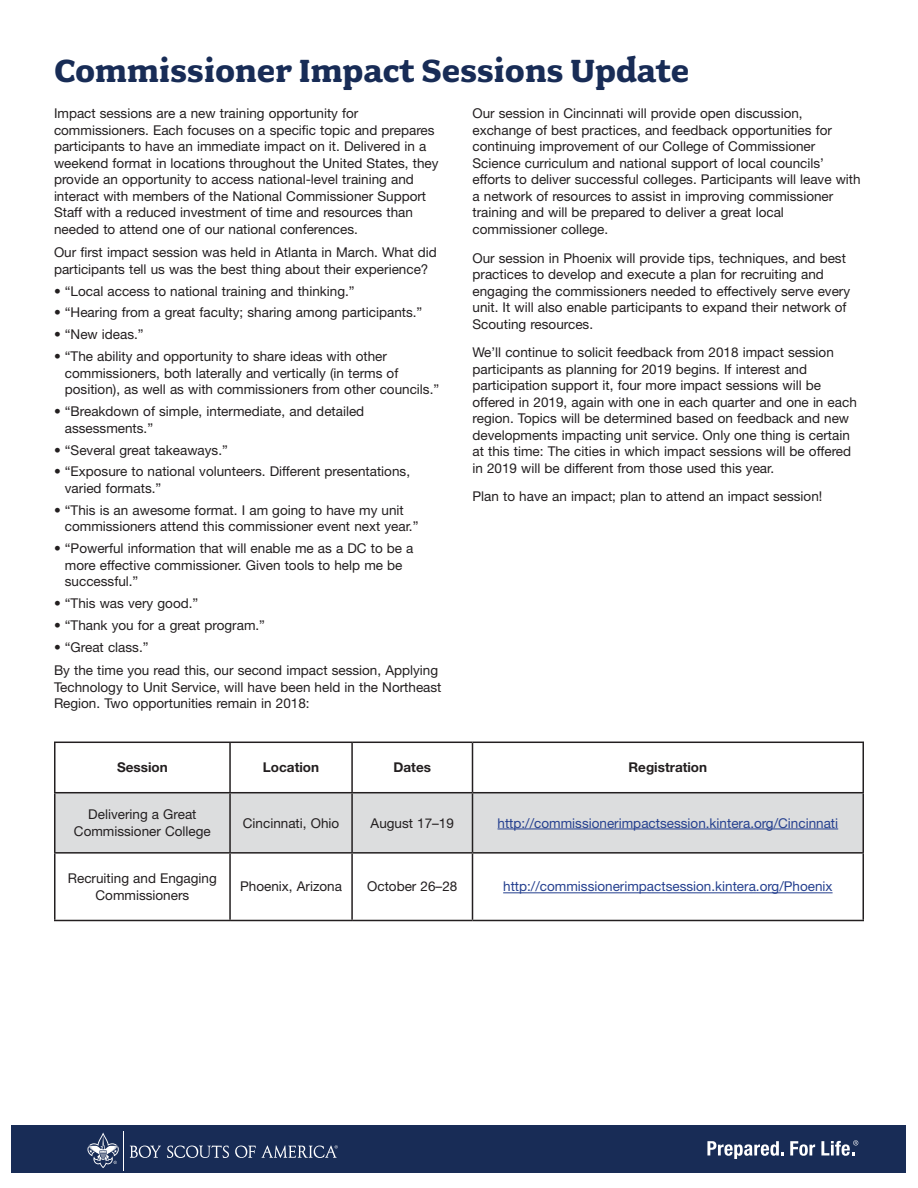
<style>
.page{position:relative;width:918px;height:1188px;background:#fff}
.page>*{position:absolute;margin:0;border:0;box-sizing:border-box;transform-origin:0 0}
.t1{font:700 36px "Fairplex Wide";letter-spacing:-.01em;color:#182c56}
.t2{font:13.5px/16.5px "Helvetica Neue LT Std";color:#231f20}
.t3{font:13.5px "Helvetica Neue LT Std";color:#25408f}
.t4{font:700 13.5px "Helvetica Neue LT Std";color:#231f20}
</style>
<div class="page">
<div style="left:12px;top:1126px;width:894px;height:47px;background:#182c56"></div>
<svg style="left:87px;top:1133px;width:32px;height:35px"></svg>
<hr style="left:123px;top:1131px;width:1px;height:40px;background:#fff">
<svg style="left:130px;top:1146px;width:31px;height:12px"></svg>
<svg style="left:167px;top:1146px;width:62px;height:12px"></svg>
<svg style="left:235px;top:1146px;width:21px;height:12px"></svg>
<svg style="left:262px;top:1145px;width:76px;height:13px"></svg>
<svg style="left:707px;top:1141px;width:77px;height:18px"></svg>
<svg style="left:790px;top:1141px;width:25px;height:15px"></svg>
<svg style="left:821px;top:1140px;width:37px;height:16px"></svg>
<div style="left:56px;top:793px;width:806px;height:59px;background:#dcddde"></div>
<hr style="left:54px;top:742px;width:176px;height:1px;background:#231f20">
<hr style="left:54px;top:743px;width:2px;height:49px;background:#231f20">
<hr style="left:230px;top:742px;width:122px;height:1px;background:#231f20">
<hr style="left:229px;top:743px;width:2px;height:49px;background:#231f20">
<hr style="left:352px;top:742px;width:120px;height:1px;background:#231f20">
<hr style="left:351px;top:743px;width:2px;height:49px;background:#231f20">
<hr style="left:472px;top:742px;width:392px;height:1px;background:#231f20">
<hr style="left:472px;top:743px;width:1px;height:49px;background:#231f20">
<hr style="left:862px;top:743px;width:2px;height:49px;background:#231f20">
<hr style="left:54px;top:792px;width:176px;height:1px;background:#231f20">
<hr style="left:54px;top:793px;width:2px;height:59px;background:#231f20">
<hr style="left:230px;top:792px;width:122px;height:1px;background:#231f20">
<hr style="left:229px;top:793px;width:2px;height:59px;background:#231f20">
<hr style="left:352px;top:792px;width:120px;height:1px;background:#231f20">
<hr style="left:351px;top:793px;width:2px;height:59px;background:#231f20">
<hr style="left:472px;top:792px;width:392px;height:1px;background:#231f20">
<hr style="left:472px;top:793px;width:1px;height:59px;background:#231f20">
<hr style="left:862px;top:793px;width:2px;height:59px;background:#231f20">
<hr style="left:54px;top:852px;width:176px;height:2px;background:#231f20">
<hr style="left:54px;top:854px;width:2px;height:66px;background:#231f20">
<hr style="left:230px;top:852px;width:122px;height:2px;background:#231f20">
<hr style="left:229px;top:854px;width:2px;height:66px;background:#231f20">
<hr style="left:352px;top:852px;width:120px;height:2px;background:#231f20">
<hr style="left:351px;top:854px;width:2px;height:66px;background:#231f20">
<hr style="left:472px;top:852px;width:392px;height:2px;background:#231f20">
<hr style="left:472px;top:854px;width:1px;height:66px;background:#231f20">
<hr style="left:862px;top:854px;width:2px;height:66px;background:#231f20">
<hr style="left:54px;top:920px;width:176px;height:1px;background:#231f20">
<hr style="left:230px;top:920px;width:122px;height:1px;background:#231f20">
<hr style="left:352px;top:920px;width:120px;height:1px;background:#231f20">
<hr style="left:472px;top:920px;width:392px;height:1px;background:#231f20">
<hr style="left:498px;top:829px;width:340px;height:1px;background:#25408f">
<hr style="left:503px;top:892px;width:330px;height:1px;background:#25408f">
<h1 class="t1" style="left:54px;top:50px;width:637px">Commissioner Impact Sessions Update</h1>
<p class="t2" style="left:54px;top:105px;width:386px">Impact sessions are a new training opportunity for commissioners. Each focuses on a specific topic and prepares participants to have an immediate impact on it. Delivered in a weekend format in locations throughout the United States, they provide an opportunity to access national-level training and interact with members of the National Commissioner Support Staff with a reduced investment of time and resources than needed to attend one of our national conferences.</p>
<p class="t2" style="left:54px;top:244px;width:384px">Our first impact session was held in Atlanta in March. What did participants tell us was the best thing about their experience?</p>
<p class="t2" style="left:54px;top:282px;width:302px">• “Local access to national training and thinking.”</p>
<p class="t2" style="left:54px;top:304px;width:370px">• “Hearing from a great faculty; sharing among participants.”</p>
<p class="t2" style="left:54px;top:326px;width:91px">• “New ideas.”</p>
<p class="t2" style="left:65px;top:348px;width:376px;text-indent:-11px">• “The ability and opportunity to share ideas with other commissioners, both laterally and vertically (in terms of position), as well as with commissioners from other councils.”</p>
<p class="t2" style="left:65px;top:403px;width:301px;text-indent:-11px">• “Breakdown of simple, intermediate, and detailed assessments.”</p>
<p class="t2" style="left:54px;top:441px;width:175px">• “Several great takeaways.”</p>
<p class="t2" style="left:65px;top:463px;width:347px;text-indent:-11px">• “Exposure to national volunteers. Different presentations, varied formats.”</p>
<p class="t2" style="left:65px;top:502px;width:355px;text-indent:-11px">• “This is an awesome format. I am going to have my unit commissioners attend this commissioner event next year.”</p>
<p class="t2" style="left:65px;top:540px;width:350px;text-indent:-11px">• “Powerful information that will enable me as a DC to be a more effective commissioner. Given tools to help me be successful.”</p>
<p class="t2" style="left:54px;top:595px;width:146px">• “This was very good.”</p>
<p class="t2" style="left:54px;top:617px;width:213px">• “Thank you for a great program.”</p>
<p class="t2" style="left:54px;top:635px;width:386px;line-height:23.2px">• “Great class.”<br>By the time you read this, our second impact session, Applying</p>
<p class="t2" style="left:54px;top:678px;width:389px">Technology to Unit Service, will have been held in the Northeast<br>Region. Two opportunities remain in 2018:</p>
<p class="t2" style="left:473px;top:105px;width:390px">Our session in Cincinnati will provide open discussion, exchange of best practices, and feedback opportunities for continuing improvement of our College of Commissioner Science curriculum and national support of local councils’ efforts to deliver successful colleges. Participants will leave with a network of resources to assist in improving commissioner training and will be prepared to deliver a great local commissioner college.</p>
<p class="t2" style="left:473px;top:249px;width:379px">Our session in Phoenix will provide tips, techniques, and best practices to develop and execute a plan for recruiting and engaging the commissioners needed to effectively serve every unit. It will also enable participants to expand their network of Scouting resources.</p>
<p class="t2" style="left:473px;top:344px;width:386px">We’ll continue to solicit feedback from 2018 impact session participants as planning for 2019 begins. If interest and participation support it, four more impact sessions will be offered in 2019, again with one in each quarter and one in each region. Topics will be determined based on feedback and new developments impacting unit service. Only one thing is certain at this time: The cities in which impact sessions will be offered in 2019 will be different from those used this year.</p>
<p class="t2" style="left:473px;top:488px;width:351px">Plan to have an impact; plan to attend an impact session!</p>
<p class="t4" style="left:117px;top:759px;width:52px">Session</p>
<p class="t4" style="left:263px;top:759px;width:58px">Location</p>
<p class="t4" style="left:394px;top:759px;width:39px">Dates</p>
<p class="t4" style="left:629px;top:759px;width:80px">Registration</p>
<p class="t2" style="left:74px;top:806px;width:138px;text-align:center">Delivering a Great<br>Commissioner College</p>
<p class="t2" style="left:243px;top:814px;width:98px">Cincinnati, Ohio</p>
<p class="t2" style="left:371px;top:814px;width:85px">August 17–19</p>
<p class="t3" style="left:498px;top:815px;width:342px">http://commissionerimpactsession.kintera.org/Cincinnati</p>
<p class="t2" style="left:68px;top:870px;width:151px;text-align:center">Recruiting and Engaging<br>Commissioners</p>
<p class="t2" style="left:240px;top:878px;width:103px">Phoenix, Arizona</p>
<p class="t2" style="left:367px;top:878px;width:92px">October 26–28</p>
<p class="t3" style="left:503px;top:879px;width:331px">http://commissionerimpactsession.kintera.org/Phoenix</p>
</div>
